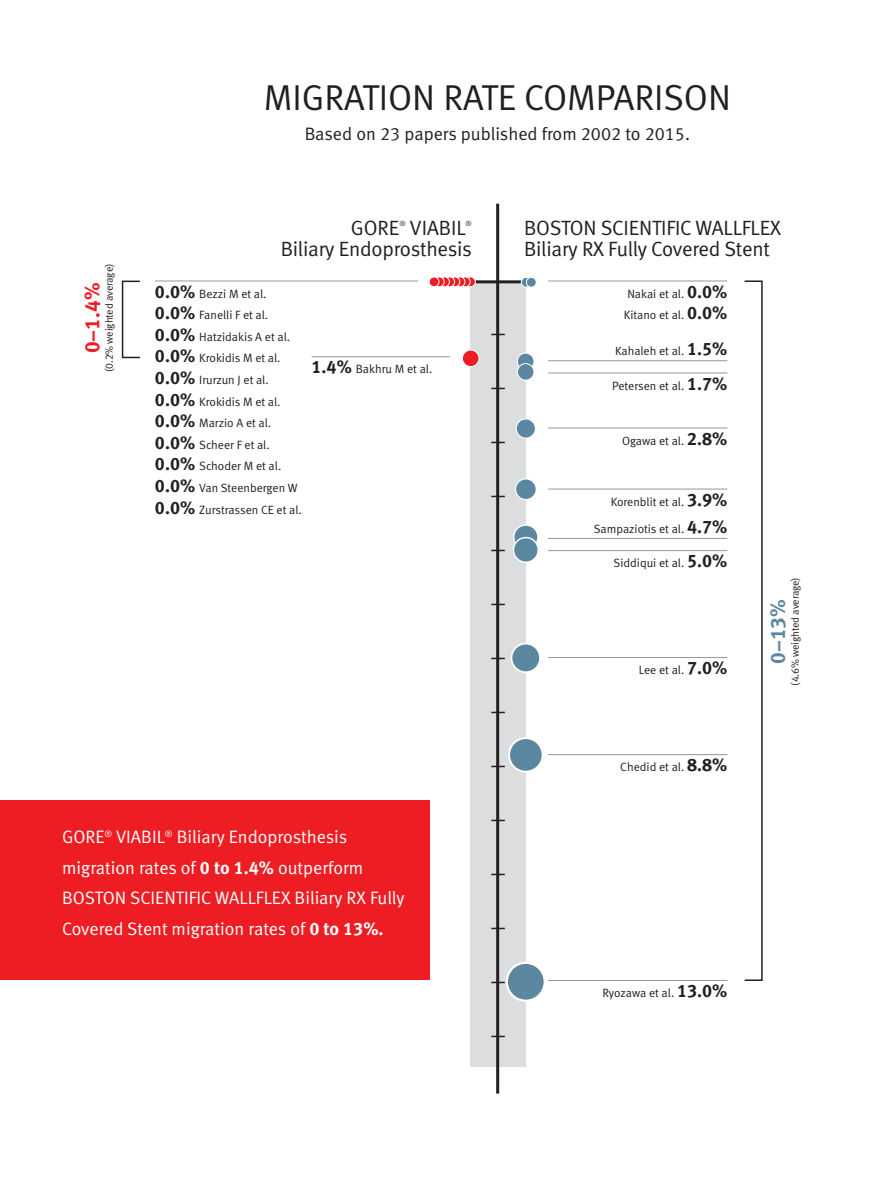
<style>
.page{position:relative;width:891px;height:1188px;background:#fff}
.page>*{position:absolute;margin:0;border:0;box-sizing:border-box;transform-origin:0 0}
.t1{font:36px "Meta Normal LF";color:#231f20}
.Reference{font:21px "Meta Bold LF";color:#ee1d23}
.Reference-2{font:21px "Meta Bold LF";color:#5c87a1}
.t2{font:20.7px/20.7px "Meta Normal LF";letter-spacing:-.01em;color:#231f20}
.Reference-3{font:18px/30.6px "Meta Normal LF";color:#fff}
.Reference-4{font:18px "Meta Normal LF";color:#231f20}
.Chart_callout_1_Top{font:12px/21.6px "Meta Normal LF";color:#231f20}
.Chart_Callout_1_bott{font:12px "Meta Normal LF";color:#231f20}
.Reference-5{font:10.5px "Meta Normal LF";letter-spacing:-.01em;color:#231f20}
.t3{font:7.2px "Meta Normal LF";color:#231f20}
.s1{font-family:"Meta Bold LF";font-size:18px}
.s2{font-family:"Meta Bold LF"}
</style>
<div class="page">
<div style="left:0;top:800px;width:429px;height:180px;background:#ee1d23"></div>
<div style="left:470px;top:282px;width:56px;height:785px;background:#dcdddf"></div>
<svg style="left:514px;top:525px;width:24px;height:24px"></svg>
<div style="left:513px;top:524px;width:26px;height:26px;border:1px solid #fff;border-radius:50%"></div>
<hr style="left:435px;top:280px;width:98px;height:3px;background:#231f20">
<hr style="left:496px;top:204px;width:3px;height:890px;background:#231f20">
<svg style="left:466px;top:277px;width:9px;height:10px"></svg>
<div style="left:465px;top:277px;width:11px;height:10px;border:1px solid #fff;border-radius:50%"></div>
<div style="left:462px;top:350px;width:17px;height:17px;background:#ee1d23;border-radius:50%"></div>
<div style="left:462px;top:350px;width:17px;height:17px;border:1px solid #fff;border-radius:50%"></div>
<svg style="left:460px;top:277px;width:10px;height:10px"></svg>
<div style="left:460px;top:277px;width:10px;height:10px;border:1px solid #fff;border-radius:50%"></div>
<svg style="left:455px;top:277px;width:10px;height:10px"></svg>
<div style="left:455px;top:277px;width:10px;height:10px;border:1px solid #fff;border-radius:50%"></div>
<div style="left:450px;top:277px;width:10px;height:10px;background:#ee1d23;border-radius:50%"></div>
<div style="left:450px;top:277px;width:10px;height:10px;border:1px solid #fff;border-radius:50%"></div>
<svg style="left:445px;top:277px;width:10px;height:10px"></svg>
<div style="left:444px;top:277px;width:11px;height:10px;border:1px solid #fff;border-radius:50%"></div>
<svg style="left:440px;top:277px;width:9px;height:10px"></svg>
<div style="left:439px;top:277px;width:11px;height:10px;border:1px solid #fff;border-radius:50%"></div>
<svg style="left:434px;top:277px;width:10px;height:10px"></svg>
<div style="left:434px;top:277px;width:10px;height:10px;border:1px solid #fff;border-radius:50%"></div>
<div style="left:429px;top:277px;width:10px;height:10px;background:#ee1d23;border-radius:50%"></div>
<div style="left:429px;top:277px;width:10px;height:10px;border:1px solid #fff;border-radius:50%"></div>
<div style="left:521px;top:277px;width:10px;height:10px;background:#5c87a1;border-radius:50%"></div>
<div style="left:521px;top:277px;width:10px;height:10px;border:1px solid #fff;border-radius:50%"></div>
<div style="left:514px;top:538px;width:24px;height:24px;background:#5c87a1;border-radius:50%"></div>
<div style="left:513px;top:537px;width:26px;height:26px;border:1px solid #fff;border-radius:50%"></div>
<div style="left:511px;top:644px;width:29px;height:28px;background:#5c87a1;border-radius:50%"></div>
<div style="left:511px;top:643px;width:30px;height:30px;border:2px solid #fff;border-radius:50%"></div>
<div style="left:509px;top:738px;width:34px;height:34px;background:#5c87a1;border-radius:50%"></div>
<div style="left:508px;top:737px;width:36px;height:36px;border:2px solid #fff;border-radius:50%"></div>
<div style="left:507px;top:963px;width:38px;height:38px;background:#5c87a1;border-radius:50%"></div>
<div style="left:506px;top:962px;width:40px;height:40px;border:2px solid #fff;border-radius:50%"></div>
<div style="left:517px;top:353px;width:17px;height:17px;background:#5c87a1;border-radius:50%"></div>
<div style="left:517px;top:353px;width:17px;height:17px;border:1px solid #fff;border-radius:50%"></div>
<div style="left:517px;top:364px;width:17px;height:16px;background:#5c87a1;border-radius:50%"></div>
<div style="left:517px;top:363px;width:17px;height:18px;border:1px solid #fff;border-radius:50%"></div>
<div style="left:516px;top:479px;width:20px;height:21px;background:#5c87a1;border-radius:50%"></div>
<div style="left:515px;top:478px;width:22px;height:22px;border:1px solid #fff;border-radius:50%"></div>
<div style="left:516px;top:419px;width:19px;height:19px;background:#5c87a1;border-radius:50%"></div>
<div style="left:516px;top:418px;width:20px;height:21px;border:1px solid #fff;border-radius:50%"></div>
<div style="left:526px;top:277px;width:10px;height:10px;background:#5c87a1;border-radius:50%"></div>
<div style="left:526px;top:277px;width:11px;height:10px;border:1px solid #fff;border-radius:50%"></div>
<hr style="left:155px;top:281px;width:263px;height:1px;background:#939598">
<hr style="left:312px;top:356px;width:138px;height:1px;background:#939598">
<div style="left:122px;top:281px;width:19px;height:77px;border:2px solid #231f20"></div>
<hr style="left:548px;top:550px;width:179px;height:1px;background:#939598">
<hr style="left:548px;top:657px;width:179px;height:1px;background:#939598">
<hr style="left:548px;top:754px;width:179px;height:1px;background:#939598">
<hr style="left:548px;top:980px;width:179px;height:1px;background:#939598">
<hr style="left:548px;top:360px;width:179px;height:1px;background:#939598">
<hr style="left:548px;top:281px;width:179px;height:1px;background:#939598">
<hr style="left:548px;top:489px;width:179px;height:1px;background:#939598">
<hr style="left:548px;top:538px;width:179px;height:1px;background:#939598">
<hr style="left:548px;top:373px;width:179px;height:1px;background:#939598">
<hr style="left:548px;top:428px;width:179px;height:1px;background:#939598">
<div style="left:744px;top:280px;width:19px;height:701px;border:2px solid #231f20"></div>
<p class="t1" style="left:264px;top:76px;width:469px">MIGRATION RATE COMPARISON</p>
<p class="Reference-4" style="left:305px;top:123px;width:387px">Based on 23 papers published from 2002 to 2015.</p>
<p class="Reference-5" style="left:103px;top:372px;width:110px;rotate:-90deg">(0.2% weighted average)</p>
<p class="Reference" style="left:80px;top:353px;width:72px;rotate:-90deg">0–1.4%</p>
<p class="t2" style="left:351px;top:217px;width:50px">GORE</p>
<p class="t3" style="left:399px;top:219px;width:8px">®</p>
<p class="t2" style="left:410px;top:217px;width:58px">VIABIL</p>
<p class="t3" style="left:465px;top:219px;width:8px">®</p>
<p class="t2" style="left:281px;top:238px;width:193px">Biliary Endoprosthesis</p>
<p class="Chart_callout_1_Top" style="left:155px;top:282px;width:148px"><span class="s1">0.0%</span> Bezzi M et al.<br><span class="s1">0.0%</span> Fanelli F et al.<br><span class="s1">0.0%</span> Hatzidakis A et al.<br><span class="s1">0.0%</span> Krokidis M et al.<br><span class="s1">0.0%</span> Irurzun J et al.<br><span class="s1">0.0%</span> Krokidis M et al.<br><span class="s1">0.0%</span> Marzio A et al.<br><span class="s1">0.0%</span> Scheer F et al.<br><span class="s1">0.0%</span> Schoder M et al.<br><span class="s1">0.0%</span> Van Steenbergen W<br><span class="s1">0.0%</span> Zurstrassen CE et al.</p>
<p class="Chart_callout_1_Top" style="left:312px;top:358px;width:122px"><span class="s1">1.4%</span> Bakhru M et al.</p>
<p class="Reference-3" style="left:62px;top:821px;width:344px">GORE<sup>®</sup> VIABIL<sup>®</sup> Biliary Endoprosthesis migration rates of <span class="s2">0 to 1.4%</span> outperform BOSTON SCIENTIFIC WALLFLEX Biliary RX Fully Covered Stent migration rates of <span class="s2">0 to 13%.</span></p>
<p class="t2" style="left:524px;top:217px;width:259px">BOSTON SCIENTIFIC WALLFLEX<br>Biliary RX Fully Covered Stent</p>
<p class="Chart_callout_1_Top" style="left:624px;top:282px;width:105px">Nakai et al. <span class="s1">0.0%<br></span>Kitano et al. <span class="s1">0.0%</span></p>
<p class="Chart_Callout_1_bott" style="left:615px;top:344px;width:114px">Kahaleh et al. <span class="s1">1.5%</span></p>
<p class="Chart_callout_1_Top" style="left:612px;top:374px;width:117px">Petersen et al. <span class="s1">1.7%</span></p>
<p class="Chart_callout_1_Top" style="left:622px;top:430px;width:107px">Ogawa et al. <span class="s1">2.8%</span></p>
<p class="Chart_callout_1_Top" style="left:611px;top:491px;width:118px">Korenblit et al. <span class="s1">3.9%</span></p>
<p class="Chart_Callout_1_bott" style="left:594px;top:522px;width:135px">Sampaziotis et al. <span class="s1">4.7%</span></p>
<p class="Chart_callout_1_Top" style="left:614px;top:552px;width:115px">Siddiqui et al. <span class="s1">5.0%</span></p>
<p class="Chart_callout_1_Top" style="left:639px;top:659px;width:90px">Lee et al. <span class="s1">7.0%</span></p>
<p class="Chart_callout_1_Top" style="left:620px;top:756px;width:109px">Chedid et al. <span class="s1">8.8%</span></p>
<p class="Reference-5" style="left:789px;top:686px;width:110px;rotate:-90deg">(4.6% weighted average)</p>
<p class="Reference-2" style="left:765px;top:664px;width:66px;rotate:-90deg">0–13%</p>
<p class="Chart_callout_1_Top" style="left:602px;top:982px;width:126px">Ryozawa et al. <span class="s1">13.0%</span></p>
</div>
